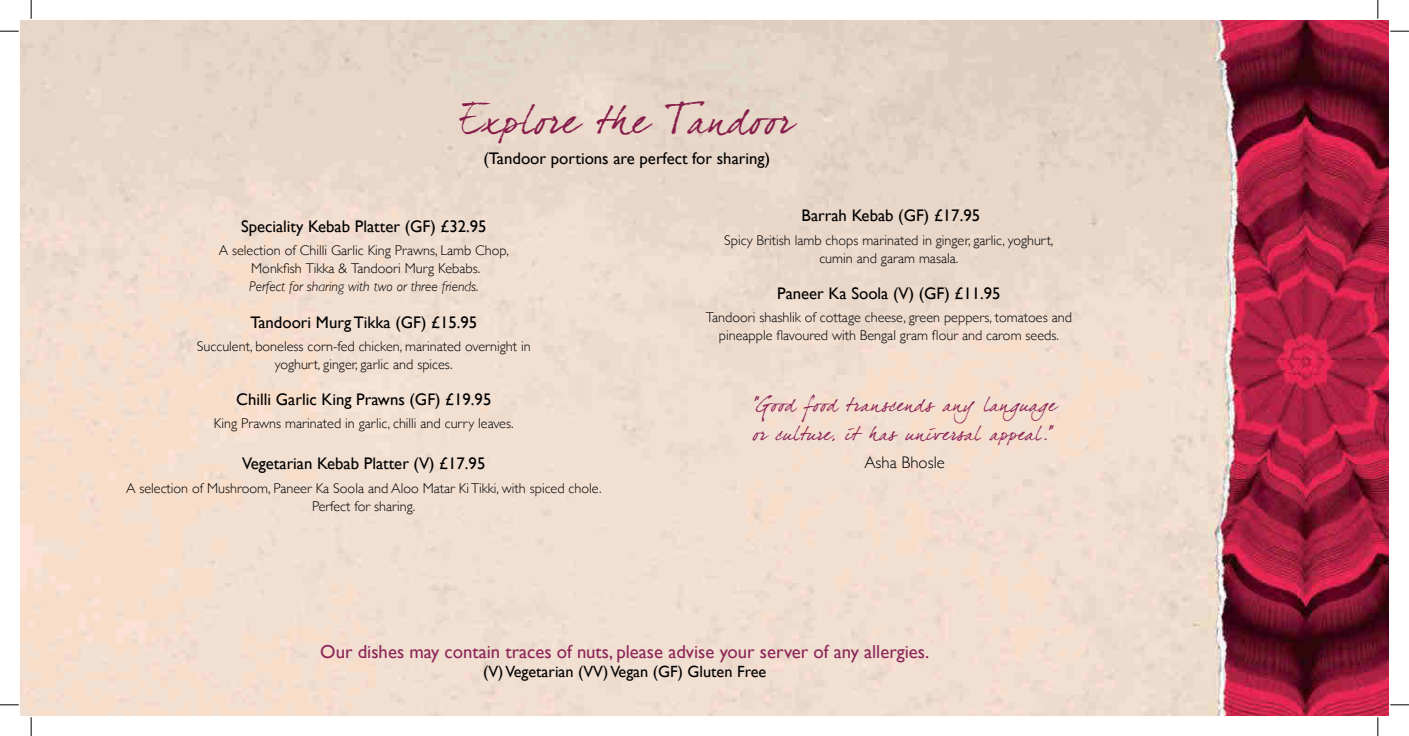
<style>
.page{position:relative;width:1409px;height:736px;background:#fff}
.page>*{position:absolute;margin:0;border:0;box-sizing:border-box;transform-origin:0 0}
.t1{font:38.62px "Dear Joefour";letter-spacing:.025em;color:#861d4a}
.t2{font:19.38px/28.4px "Dear Joefour";letter-spacing:.025em;color:#8d2658}
.t3{font:18.75px "Gill Sans";color:#8d2558}
.t4{font:16.75px "Gill Sans";color:#000001}
.t5{font:300 16.75px "Gill Sans";color:#000001}
.t6{font:16.25px "Gill Sans";color:#000001}
.t7{font:300 14.12px/18px "Gill Sans";color:#000001;text-align:center}
.t8{font:italic 300 14.12px "Gill Sans";color:#000001}
</style>
<div class="page">
<img style="left:21px;top:21px;width:1367px;height:694px">
<svg style="left:0;top:30px;width:19px;height:2px"></svg>
<svg style="left:1390px;top:30px;width:19px;height:2px"></svg>
<svg style="left:0;top:704px;width:19px;height:1px"></svg>
<svg style="left:1390px;top:704px;width:19px;height:1px"></svg>
<svg style="left:30px;top:0;width:2px;height:19px"></svg>
<svg style="left:30px;top:717px;width:2px;height:19px"></svg>
<svg style="left:1377px;top:0;width:1px;height:19px"></svg>
<svg style="left:1377px;top:717px;width:1px;height:19px"></svg>
<h1 class="t1" style="left:461px;top:97px;width:334px">Explore th e Tandoor</h1>
<p class="t4" style="left:483px;top:148px;width:288px">(Tandoor portions are perfect for sharing)</p>
<p class="t4" style="left:241px;top:216px;width:247px">Speciality Kebab Platter (GF) £32.95</p>
<p class="t7" style="left:219px;top:241px;width:292px">A selection of Chilli Garlic King Prawns, Lamb Chop,<br>Monkfish Tikka &amp; Tandoori Murg Kebabs.</p>
<p class="t8" style="left:249px;top:279px;width:231px">Perfect for sharing with two or three friends.</p>
<p class="t4" style="left:250px;top:312px;width:228px">Tandoori Murg Tikka (GF) £15.95</p>
<p class="t7" style="left:197px;top:336px;width:335px">Succulent, boneless corn-fed chicken, marinated overnight in yoghurt, ginger, garlic and spices.</p>
<p class="t4" style="left:236px;top:389px;width:257px">Chilli Garlic King Prawns (GF) £19.95</p>
<p class="t7" style="left:214px;top:414px;width:301px">King Prawns marinated in garlic, chilli and curry leaves.</p>
<p class="t4" style="left:242px;top:454px;width:245px">Vegetarian Kebab Platter (V) £17.95</p>
<p class="t7" style="left:126px;top:478px;width:477px">A selection of Mushroom, Paneer Ka Soola and Aloo Matar Ki Tikki, with spiced chole.<br>Perfect for sharing.</p>
<p class="t4" style="left:801px;top:206px;width:180px">Barrah Kebab (GF) £17.95</p>
<p class="t7" style="left:724px;top:230px;width:331px">Spicy British lamb chops marinated in ginger, garlic, yoghurt, cumin and garam masala.</p>
<p class="t4" style="left:777px;top:283px;width:225px">Paneer Ka Soola (V) (GF) £11.95</p>
<p class="t7" style="left:706px;top:308px;width:368px">Tandoori shashlik of cottage cheese, green peppers, tomatoes and pineapple flavoured with Bengal gram flour and carom seeds.</p>
<h2 class="t2" style="left:753px;top:390px;width:305px">"Good food transcends any language or culture, it has universal appeal."</h2>
<p class="t5" style="left:864px;top:449px;width:82px">Asha Bhosle</p>
<h3 class="t3" style="left:320px;top:640px;width:610px">Our dishes may contain traces of nuts, please advise your server of any allergies.</h3>
<p class="t6" style="left:483px;top:662px;width:285px">(V) Vegetarian (VV) Vegan (GF) Gluten Free</p>
</div>
